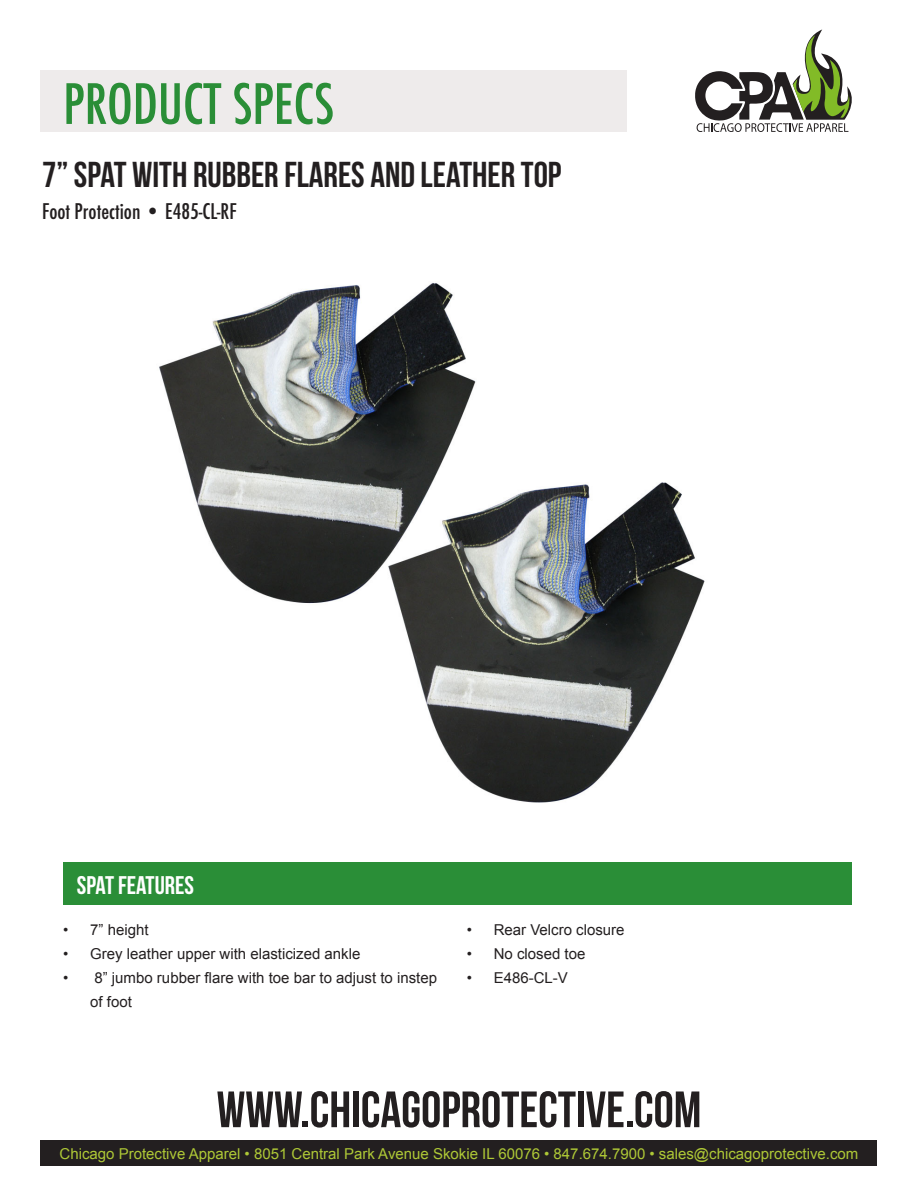
<style>
.page{position:relative;width:918px;height:1188px;background:#fff}
.page>*{position:absolute;margin:0;border:0;box-sizing:border-box;transform-origin:0 0}
.t1{font:500 condensed 54px "Futura";color:#2a8e37}
.t2{font:51px "Bebas Neue";color:#231f20}
.t3{font:36px "Bebas Neue";color:#231f20}
.t4{font:25.5px "Bebas Neue";color:#fff}
.t5{font:500 condensed 21px "Futura";color:#231f20}
.t6{font:15px/24px "Arial";color:#231f20}
.t7{font:15px "Arial";color:#aec836}
</style>
<div class="page">
<div style="left:40px;top:1140px;width:838px;height:26px;background:#231f20"></div>
<div style="left:40px;top:71px;width:587px;height:61px;background:#eeebeb"></div>
<svg style="left:695px;top:29px;width:157px;height:103px"></svg>
<div style="left:63px;top:863px;width:789px;height:42px;background:#2a8e37"></div>
<img style="left:159px;top:283px;width:546px;height:520px">
<p class="t1" style="left:63px;top:69px;width:272px">PRODUCT SPECS</p>
<p class="t3" style="left:42px;top:155px;width:521px">7” SPAT WITH RUBBER FLARES AND LEATHER TOP</p>
<p class="t5" style="left:42px;top:198px;width:196px">Foot Protection • E485-CL-RF</p>
<p class="t4" style="left:77px;top:871px;width:119px">SPAT FEATURES</p>
<p class="t6" style="left:63px;top:918px;width:87px">• 7” height</p>
<p class="t6" style="left:63px;top:942px;width:299px">• Grey leather upper with elasticized ankle</p>
<p class="t6" style="left:90px;top:966px;width:348px;text-indent:-27px">• 8” jumbo rubber flare with toe bar to adjust to instep of foot</p>
<p class="t6" style="left:467px;top:918px;width:159px">• Rear Velcro closure</p>
<p class="t6" style="left:467px;top:942px;width:120px">• No closed toe</p>
<p class="t6" style="left:467px;top:966px;width:103px">• E486-CL-V</p>
<p class="t2" style="left:217px;top:1082px;width:486px">WWW.CHICAGOPROTECTIVE.COM</p>
<p class="t7" style="left:60px;top:1144px;width:800px">Chicago Protective Apparel • 8051 Central Park Avenue Skokie IL 60076 • 847.674.7900 • sales@chicagoprotective.com</p>
</div>
